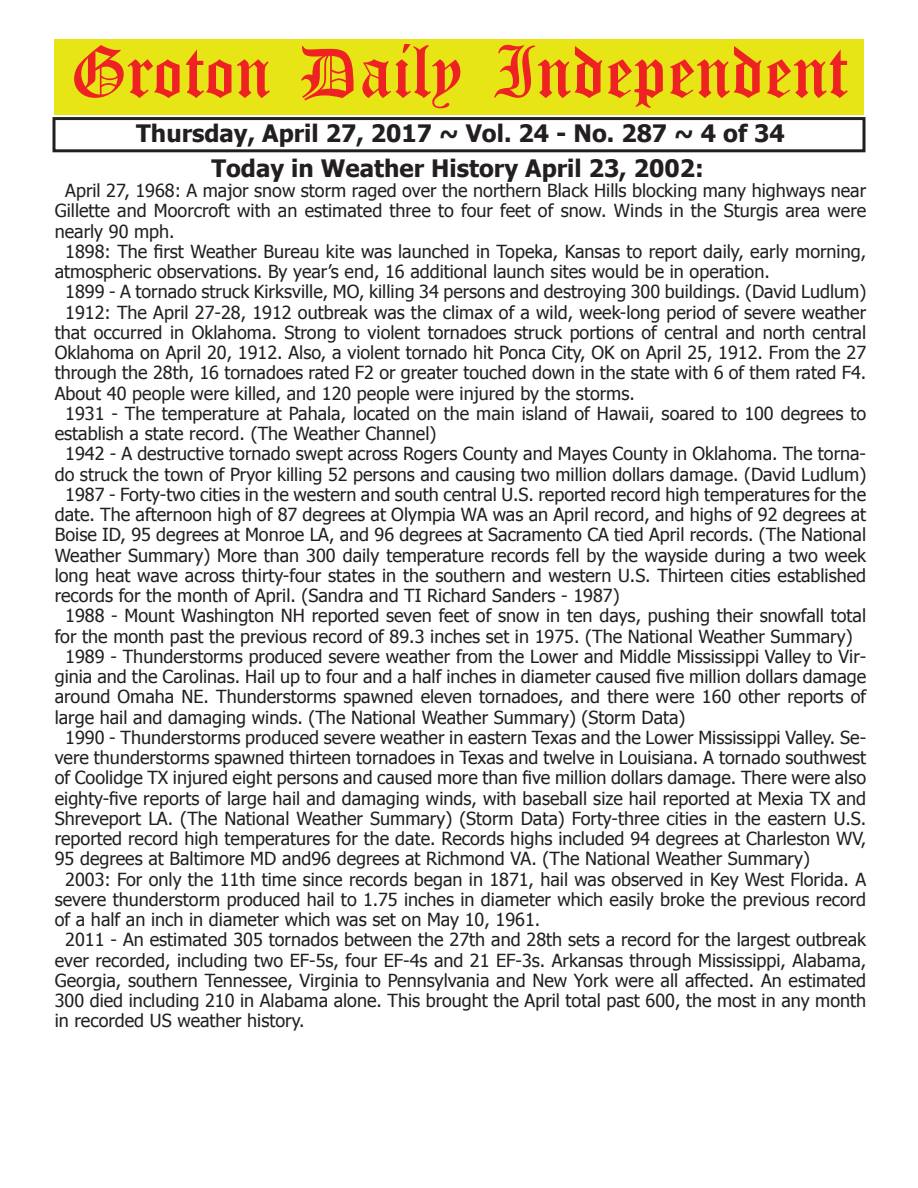
<style>
.page{position:relative;width:918px;height:1188px;background:#fff}
.page>*{position:absolute;margin:0;border:0;box-sizing:border-box;transform-origin:0 0}
.t1{font:54px "Old English Five";color:#ee2123}
.t2{font:700 24px/35.1px "Tahoma";color:#231f20;text-align:center}
.t3{font:18px "Tahoma";color:#231f20}
</style>
<div class="page">
<div style="left:52px;top:117px;width:814px;height:35px;border:3px solid #231f20"></div>
<div style="left:54px;top:40px;width:810px;height:75px;background:#e7e515"></div>
<h1 class="t1" style="left:70px;top:47px;width:779px">Groton Daily Independent</h1>
<h2 class="t2" style="left:136px;top:114px;width:650px">Thursday, April 27, 2017 ~ Vol. 24 - No. 287 ~ 4 of 34<br>Today in Weather History April 23, 2002:</h2>
<p class="t3" style="left:65px;top:179px;width:802px">April 27, 1968: A major snow storm raged over the northern Black Hills blocking many highways near</p>
<p class="t3" style="left:55px;top:199px;width:813px">Gillette and Moorcroft with an estimated three to four feet of snow. Winds in the Sturgis area were</p>
<p class="t3" style="left:55px;top:219px;width:122px">nearly 90 mph.</p>
<p class="t3" style="left:65px;top:239px;width:802px">1898: The first Weather Bureau kite was launched in Topeka, Kansas to report daily, early morning,</p>
<p class="t3" style="left:55px;top:260px;width:717px">atmospheric observations. By year’s end, 16 additional launch sites would be in operation.</p>
<p class="t3" style="left:65px;top:280px;width:802px">1899 - A tornado struck Kirksville, MO, killing 34 persons and destroying 300 buildings. (David Ludlum)</p>
<p class="t3" style="left:65px;top:300px;width:802px">1912: The April 27-28, 1912 outbreak was the climax of a wild, week-long period of severe weather</p>
<p class="t3" style="left:55px;top:320px;width:813px">that occurred in Oklahoma. Strong to violent tornadoes struck portions of central and north central</p>
<p class="t3" style="left:55px;top:341px;width:813px">Oklahoma on April 20, 1912. Also, a violent tornado hit Ponca City, OK on April 25, 1912. From the 27</p>
<p class="t3" style="left:55px;top:361px;width:813px">through the 28th, 16 tornadoes rated F2 or greater touched down in the state with 6 of them rated F4.</p>
<p class="t3" style="left:55px;top:381px;width:582px">About 40 people were killed, and 120 people were injured by the storms.</p>
<p class="t3" style="left:65px;top:401px;width:802px">1931 - The temperature at Pahala, located on the main island of Hawaii, soared to 100 degrees to</p>
<p class="t3" style="left:55px;top:422px;width:383px">establish a state record. (The Weather Channel)</p>
<p class="t3" style="left:65px;top:442px;width:802px">1942 - A destructive tornado swept across Rogers County and Mayes County in Oklahoma. The torna-</p>
<p class="t3" style="left:55px;top:462px;width:813px">do struck the town of Pryor killing 52 persons and causing two million dollars damage. (David Ludlum)</p>
<p class="t3" style="left:65px;top:482px;width:802px">1987 - Forty-two cities in the western and south central U.S. reported record high temperatures for the</p>
<p class="t3" style="left:55px;top:503px;width:813px">date. The afternoon high of 87 degrees at Olympia WA was an April record, and highs of 92 degrees at</p>
<p class="t3" style="left:55px;top:523px;width:813px">Boise ID, 95 degrees at Monroe LA, and 96 degrees at Sacramento CA tied April records. (The National</p>
<p class="t3" style="left:55px;top:543px;width:813px">Weather Summary) More than 300 daily temperature records fell by the wayside during a two week</p>
<p class="t3" style="left:55px;top:563px;width:813px">long heat wave across thirty-four states in the southern and western U.S. Thirteen cities established</p>
<p class="t3" style="left:55px;top:584px;width:566px">records for the month of April. (Sandra and TI Richard Sanders - 1987)</p>
<p class="t3" style="left:65px;top:604px;width:802px">1988 - Mount Washington NH reported seven feet of snow in ten days, pushing their snowfall total</p>
<p class="t3" style="left:55px;top:624px;width:799px">for the month past the previous record of 89.3 inches set in 1975. (The National Weather Summary)</p>
<p class="t3" style="left:65px;top:644px;width:803px">1989 - Thunderstorms produced severe weather from the Lower and Middle Mississippi Valley to Vir-</p>
<p class="t3" style="left:55px;top:665px;width:813px">ginia and the Carolinas. Hail up to four and a half inches in diameter caused five million dollars damage</p>
<p class="t3" style="left:55px;top:685px;width:813px">around Omaha NE. Thunderstorms spawned eleven tornadoes, and there were 160 other reports of</p>
<p class="t3" style="left:55px;top:705px;width:632px">large hail and damaging winds. (The National Weather Summary) (Storm Data)</p>
<p class="t3" style="left:65px;top:725px;width:802px">1990 - Thunderstorms produced severe weather in eastern Texas and the Lower Mississippi Valley. Se-</p>
<p class="t3" style="left:55px;top:746px;width:813px">vere thunderstorms spawned thirteen tornadoes in Texas and twelve in Louisiana. A tornado southwest</p>
<p class="t3" style="left:55px;top:766px;width:813px">of Coolidge TX injured eight persons and caused more than five million dollars damage. There were also</p>
<p class="t3" style="left:55px;top:786px;width:813px">eighty-five reports of large hail and damaging winds, with baseball size hail reported at Mexia TX and</p>
<p class="t3" style="left:55px;top:806px;width:813px">Shreveport LA. (The National Weather Summary) (Storm Data) Forty-three cities in the eastern U.S.</p>
<p class="t3" style="left:55px;top:827px;width:813px">reported record high temperatures for the date. Records highs included 94 degrees at Charleston WV,</p>
<p class="t3" style="left:55px;top:847px;width:757px">95 degrees at Baltimore MD and96 degrees at Richmond VA. (The National Weather Summary)</p>
<p class="t3" style="left:65px;top:867px;width:802px">2003: For only the 11th time since records began in 1871, hail was observed in Key West Florida. A</p>
<p class="t3" style="left:55px;top:887px;width:813px">severe thunderstorm produced hail to 1.75 inches in diameter which easily broke the previous record</p>
<p class="t3" style="left:55px;top:908px;width:487px">of a half an inch in diameter which was set on May 10, 1961.</p>
<p class="t3" style="left:65px;top:928px;width:802px">2011 - An estimated 305 tornados between the 27th and 28th sets a record for the largest outbreak</p>
<p class="t3" style="left:55px;top:948px;width:813px">ever recorded, including two EF-5s, four EF-4s and 21 EF-3s. Arkansas through Mississippi, Alabama,</p>
<p class="t3" style="left:55px;top:968px;width:813px">Georgia, southern Tennessee, Virginia to Pennsylvania and New York were all affected. An estimated</p>
<p class="t3" style="left:55px;top:989px;width:813px">300 died including 210 in Alabama alone. This brought the April total past 600, the most in any month</p>
<p class="t3" style="left:55px;top:1009px;width:251px">in recorded US weather history.</p>
</div>
